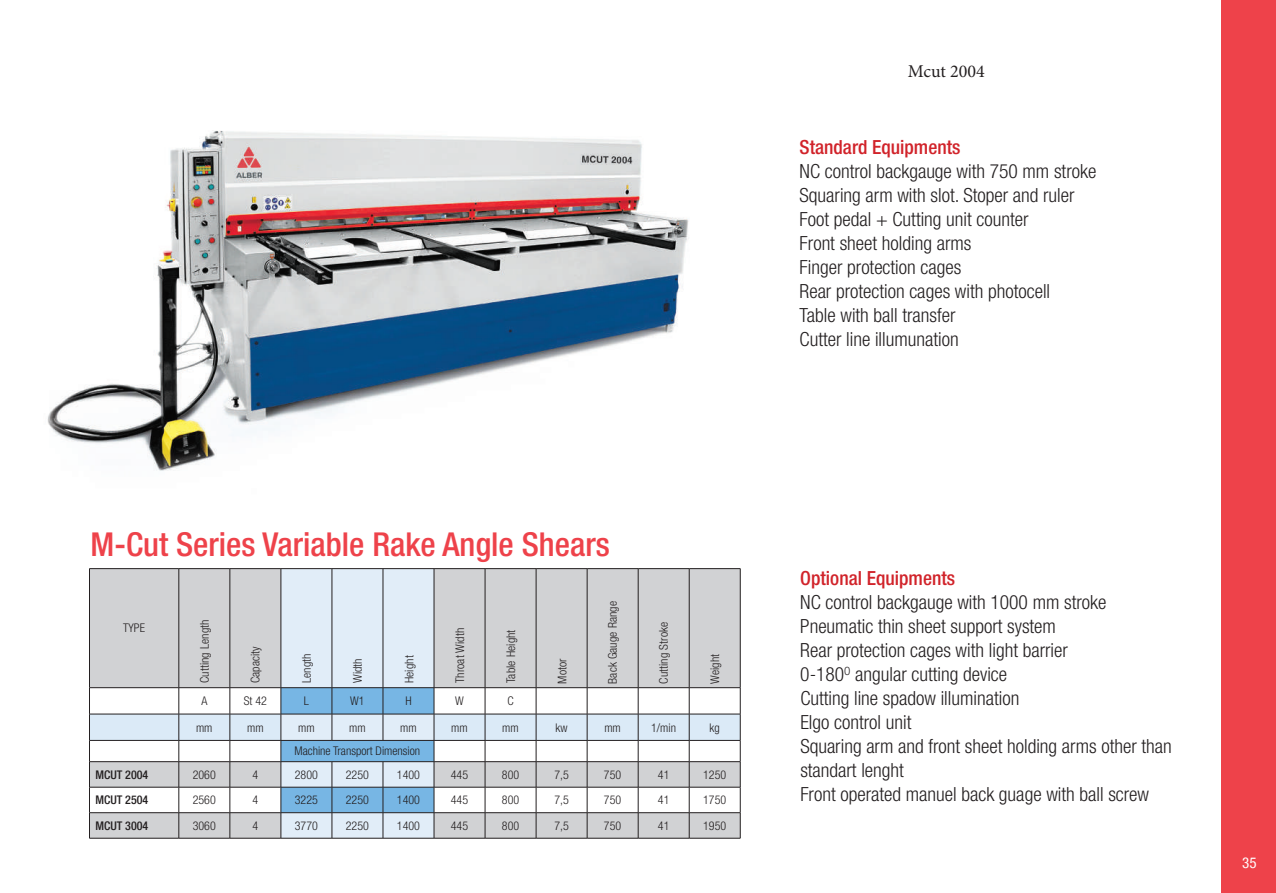
<style>
.page{position:relative;width:1276px;height:893px;background:#fff}
.page>*{position:absolute;margin:0;border:0;box-sizing:border-box;transform-origin:0 0}
.t1{font:500 condensed 33px "Helvetica Neue LT Com";color:#ee424a}
.t2{font:300 condensed 19.5px/24px "Helvetica Neue LT Com";color:#231f20}
.t3{font:500 condensed 19.5px "Helvetica Neue LT Com";color:#d1232a}
.t4{font:18px "Minion Pro";color:#231f20}
.t5{font:condensed 15px "Helvetica Neue LT Com";color:#fff}
.t6{font:300 condensed 12px "Helvetica Neue LT Com";color:#231f20}
.t7{font:500 condensed 12px "Helvetica Neue LT Com";color:#231f20}
</style>
<div class="page">
<img style="left:47px;top:131px;width:642px;height:340px">
<div style="left:1222px;top:0;width:54px;height:893px;background:#ee424a"></div>
<hr style="left:89px;top:568px;width:90px;height:1px;background:#231f20">
<hr style="left:179px;top:568px;width:51px;height:1px;background:#231f20">
<hr style="left:230px;top:568px;width:51px;height:1px;background:#231f20">
<hr style="left:281px;top:568px;width:51px;height:1px;background:#231f20">
<hr style="left:332px;top:568px;width:51px;height:1px;background:#231f20">
<hr style="left:383px;top:568px;width:51px;height:1px;background:#231f20">
<hr style="left:434px;top:568px;width:51px;height:1px;background:#231f20">
<hr style="left:485px;top:568px;width:51px;height:1px;background:#231f20">
<hr style="left:536px;top:568px;width:51px;height:1px;background:#231f20">
<hr style="left:587px;top:568px;width:51px;height:1px;background:#231f20">
<hr style="left:638px;top:568px;width:51px;height:1px;background:#231f20">
<hr style="left:689px;top:568px;width:51px;height:1px;background:#231f20">
<hr style="left:89px;top:838px;width:90px;height:1px;background:#231f20">
<hr style="left:179px;top:838px;width:51px;height:1px;background:#231f20">
<hr style="left:230px;top:838px;width:51px;height:1px;background:#231f20">
<hr style="left:281px;top:838px;width:51px;height:1px;background:#231f20">
<hr style="left:332px;top:838px;width:51px;height:1px;background:#231f20">
<hr style="left:383px;top:838px;width:51px;height:1px;background:#231f20">
<hr style="left:434px;top:838px;width:51px;height:1px;background:#231f20">
<hr style="left:485px;top:838px;width:51px;height:1px;background:#231f20">
<hr style="left:536px;top:838px;width:51px;height:1px;background:#231f20">
<hr style="left:587px;top:838px;width:51px;height:1px;background:#231f20">
<hr style="left:638px;top:838px;width:51px;height:1px;background:#231f20">
<hr style="left:689px;top:838px;width:51px;height:1px;background:#231f20">
<svg style="left:89px;top:569px;width:652px;height:269px"></svg>
<hr style="left:89px;top:787px;width:90px;height:1px;background:#231f20">
<p class="t4" style="left:908px;top:59px;width:78px">Mcut 2004</p>
<p class="t3" style="left:799px;top:136px;width:162px">Standard Equipments</p>
<p class="t2" style="left:799px;top:159px;width:298px">NC control backgauge with 750 mm stroke<br>Squaring arm with slot. Stoper and ruler<br>Foot pedal + Cutting unit counter<br>Front sheet holding arms<br>Finger protection cages<br>Rear protection cages with photocell<br>Table with ball transfer<br>Cutter line illumunation</p>
<h1 class="t1" style="left:91px;top:525px;width:521px">M-Cut Series Variable Rake Angle Shears</h1>
<p class="t6" style="left:123px;top:621px;width:23px">TYPE</p>
<p class="t6" style="left:198px;top:683px;width:65px;rotate:-90deg">Cutting Length</p>
<p class="t6" style="left:248px;top:683px;width:39px;rotate:-90deg">Capacity</p>
<p class="t6" style="left:300px;top:683px;width:31px;rotate:-90deg">Length</p>
<p class="t6" style="left:351px;top:683px;width:26px;rotate:-90deg">Width</p>
<p class="t6" style="left:402px;top:683px;width:29px;rotate:-90deg">Height</p>
<p class="t6" style="left:453px;top:683px;width:57px;rotate:-90deg">Throat Width</p>
<p class="t6" style="left:504px;top:683px;width:55px;rotate:-90deg">Table Height</p>
<p class="t6" style="left:555px;top:684px;width:27px;rotate:-90deg">Motor</p>
<p class="t6" style="left:605px;top:684px;width:84px;rotate:-90deg">Back Gauge Range</p>
<p class="t6" style="left:656px;top:684px;width:63px;rotate:-90deg">Cutting Stroke</p>
<p class="t6" style="left:708px;top:684px;width:31px;rotate:-90deg">Weight</p>
<p class="t6" style="left:201px;top:694px;width:7px">A</p>
<p class="t6" style="left:244px;top:694px;width:25px">St 42</p>
<p class="t6" style="left:304px;top:694px;width:7px">L</p>
<p class="t6" style="left:350px;top:694px;width:16px">W1</p>
<p class="t6" style="left:405px;top:694px;width:8px">H</p>
<p class="t6" style="left:455px;top:694px;width:10px">W</p>
<p class="t6" style="left:507px;top:694px;width:8px">C</p>
<p class="t6" style="left:196px;top:720px;width:18px">mm</p>
<p class="t6" style="left:247px;top:720px;width:18px">mm</p>
<p class="t6" style="left:298px;top:720px;width:18px">mm</p>
<p class="t6" style="left:349px;top:720px;width:18px">mm</p>
<p class="t6" style="left:400px;top:720px;width:18px">mm</p>
<p class="t6" style="left:451px;top:720px;width:18px">mm</p>
<p class="t6" style="left:502px;top:720px;width:18px">mm</p>
<p class="t6" style="left:555px;top:720px;width:13px">kw</p>
<p class="t6" style="left:604px;top:720px;width:18px">mm</p>
<p class="t6" style="left:651px;top:720px;width:26px">1/min</p>
<p class="t6" style="left:709px;top:720px;width:12px">kg</p>
<p class="t6" style="left:294px;top:744px;width:127px">Machine Transport Dimension</p>
<p class="t7" style="left:95px;top:767px;width:54px">MCUT 2004</p>
<p class="t6" style="left:193px;top:768px;width:25px">2060</p>
<p class="t6" style="left:252px;top:768px;width:7px">4</p>
<p class="t6" style="left:295px;top:768px;width:25px">2800</p>
<p class="t6" style="left:346px;top:768px;width:25px">2250</p>
<p class="t6" style="left:397px;top:768px;width:25px">1400</p>
<p class="t6" style="left:451px;top:768px;width:19px">445</p>
<p class="t6" style="left:502px;top:768px;width:19px">800</p>
<p class="t6" style="left:554px;top:768px;width:16px">7,5</p>
<p class="t6" style="left:604px;top:768px;width:19px">750</p>
<p class="t6" style="left:658px;top:768px;width:13px">41</p>
<p class="t6" style="left:703px;top:768px;width:25px">1250</p>
<p class="t7" style="left:95px;top:793px;width:54px">MCUT 2504</p>
<p class="t6" style="left:193px;top:793px;width:25px">2560</p>
<p class="t6" style="left:252px;top:793px;width:7px">4</p>
<p class="t6" style="left:295px;top:793px;width:25px">3225</p>
<p class="t6" style="left:346px;top:793px;width:25px">2250</p>
<p class="t6" style="left:397px;top:793px;width:25px">1400</p>
<p class="t6" style="left:451px;top:793px;width:19px">445</p>
<p class="t6" style="left:502px;top:793px;width:19px">800</p>
<p class="t6" style="left:554px;top:793px;width:16px">7,5</p>
<p class="t6" style="left:604px;top:793px;width:19px">750</p>
<p class="t6" style="left:658px;top:793px;width:13px">41</p>
<p class="t6" style="left:703px;top:793px;width:25px">1750</p>
<p class="t7" style="left:95px;top:818px;width:54px">MCUT 3004</p>
<p class="t6" style="left:193px;top:819px;width:25px">3060</p>
<p class="t6" style="left:252px;top:819px;width:7px">4</p>
<p class="t6" style="left:295px;top:819px;width:25px">3770</p>
<p class="t6" style="left:346px;top:819px;width:25px">2250</p>
<p class="t6" style="left:397px;top:819px;width:25px">1400</p>
<p class="t6" style="left:451px;top:819px;width:19px">445</p>
<p class="t6" style="left:502px;top:819px;width:19px">800</p>
<p class="t6" style="left:554px;top:819px;width:16px">7,5</p>
<p class="t6" style="left:604px;top:819px;width:19px">750</p>
<p class="t6" style="left:658px;top:819px;width:13px">41</p>
<p class="t6" style="left:703px;top:819px;width:25px">1950</p>
<p class="t3" style="left:800px;top:567px;width:156px">Optional Equipments</p>
<p class="t2" style="left:800px;top:590px;width:373px">NC control backgauge with 1000 mm stroke Pneumatic thin sheet support system<br>Rear protection cages with light barrier<br>0-180<sup>O</sup> angular cutting device<br>Cutting line spadow illumination<br>Elgo control unit<br>Squaring arm and front sheet holding arms other than standart lenght<br>Front operated manuel back guage with ball screw</p>
<p class="t5" style="left:1242px;top:853px;width:16px">35</p>
</div>
